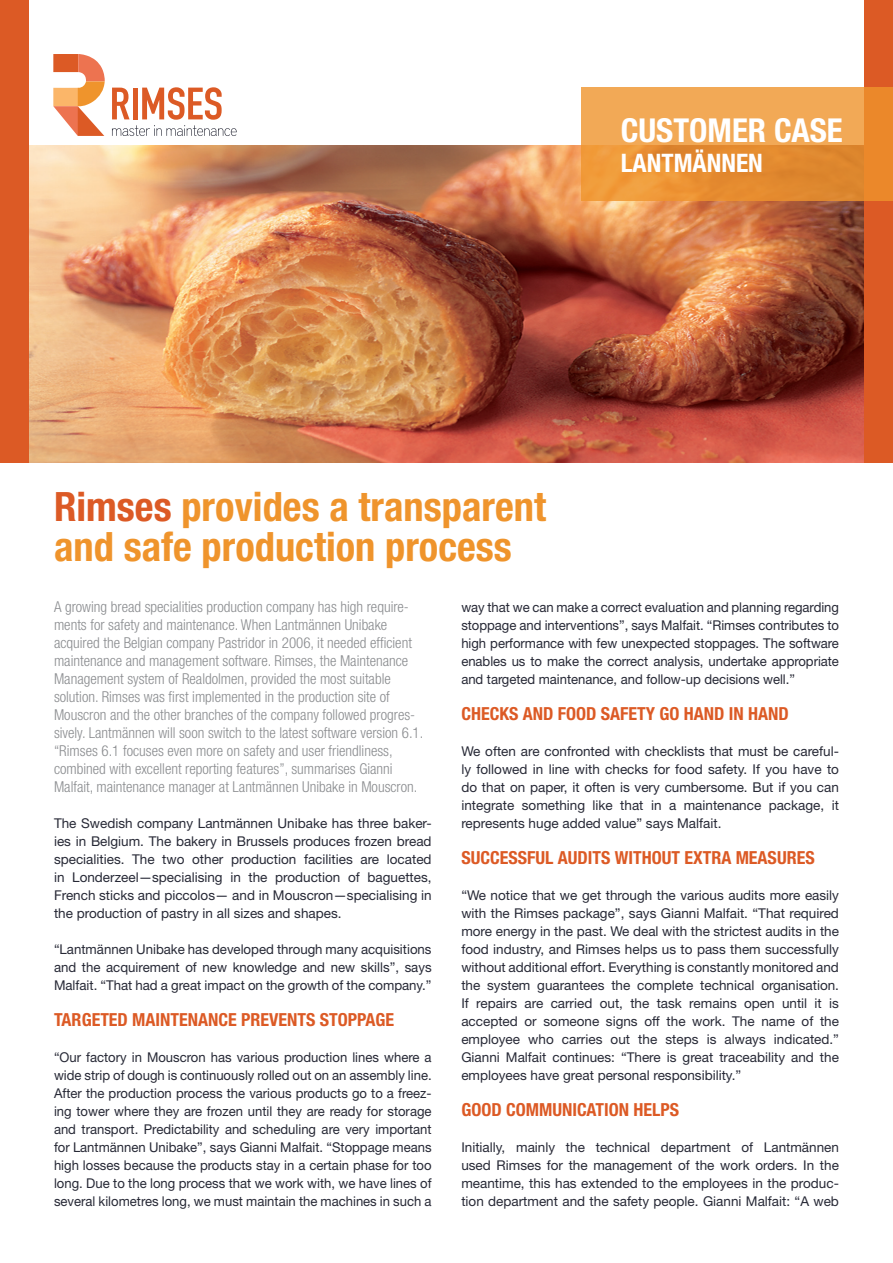
<style>
.page{position:relative;width:893px;height:1263px;background:#fff}
.page>*{position:absolute;margin:0;border:0;box-sizing:border-box;transform-origin:0 0}
.t1{font:700 condensed 40.5px/40.5px "Helvetica Neue LT Std";color:#ef942c}
.Special_title{font:700 condensed 33px "Helvetica Neue LT Std";color:#fff}
.Special_title-2{font:700 condensed 25.5px "Helvetica Neue LT Std";color:#fff}
.t2{font:700 condensed 18px "Helvetica Neue LT Std";color:#dc5a25}
.t3{font:300 condensed 15px/18px "Helvetica Neue LT Std";color:#8a8c8f}
.t4{font:13.5px/18px "Helvetica Neue LT Std";color:#272936;text-align:justify}
.s1{color:#dc5a25}
</style>
<div class="page">
<div style="left:0;top:0;width:893px;height:463px;background:#dc5a25"></div>
<div style="left:29px;top:0;width:835px;height:463px;background:#fff"></div>
<svg style="left:112px;top:87px;width:125px;height:49px"></svg>
<svg style="left:53px;top:54px;width:52px;height:82px"></svg>
<img style="left:29px;top:145px;width:835px;height:318px">
<svg style="left:581px;top:87px;width:312px;height:114px;background:#ec9a42"></svg>
<p class="Special_title" style="left:621px;top:111px;width:223px">CUSTOMER CASE</p>
<p class="Special_title-2" style="left:621px;top:148px;width:144px">LANTMÄNNEN</p>
<p class="t1" style="left:54px;top:486px;width:493px"><span class="s1">Rimses</span> provides a transparent and safe production process</p>
<p class="t3" style="left:54px;top:598px;width:371px">A growing bread specialities production company has high require&shy;ments for safety and maintenance. When Lantmännen Unibake acquired the Belgian company Pastridor in 2006, it needed efficient maintenance and management software. Rimses, the Maintenance Management system of Realdolmen, provided the most suitable solution. Rimses was first implemented in the production site of Mouscron and the other branches of the company followed progres&shy;sively. Lantmännen will soon switch to the latest software version 6.1. “Rimses 6.1 focuses even more on safety and user friendliness, combined with excellent reporting features”, summarises Gianni Malfait, maintenance manager at Lantmännen Unibake in Mouscron.</p>
<p class="t4" style="left:54px;top:814px;width:379px">The Swedish company Lantmännen Unibake has three baker&shy;ies in Belgium. The bakery in Brussels produces frozen bread specialities. The two other production facilities are located in Londerzeel—specialising in the production of baguettes, French sticks and piccolos— and in Mouscron—specialising in the production of pastry in all sizes and shapes.</p>
<p class="t4" style="left:54px;top:940px;width:379px">“Lantmännen Unibake has developed through many acquisitions and the acquirement of new knowledge and new skills”, says Malfait. “That had a great impact on the growth of the company.”</p>
<p class="t2" style="left:54px;top:1009px;width:342px">TARGETED MAINTENANCE PREVENTS STOPPAGE</p>
<p class="t4" style="left:54px;top:1048px;width:379px">“Our factory in Mouscron has various production lines where a wide strip of dough is continuously rolled out on an assembly line.<br>After the production process the various products go to a freez&shy;ing tower where they are frozen until they are ready for storage and transport. Predictability and scheduling are very important for Lantmännen Unibake”, says Gianni Malfait. “Stoppage means high losses because the products stay in a certain phase for too long. Due to the long process that we work with, we have lines of several kilometres long, we must maintain the machines in such a</p>
<p class="t4" style="left:461px;top:598px;width:379px">way that we can make a correct evaluation and planning regarding stoppage and interventions”, says Malfait. “Rimses contributes to high performance with few unexpected stoppages. The software enables us to make the correct analysis, undertake appropriate and targeted maintenance, and follow-up decisions well.”</p>
<p class="t2" style="left:461px;top:703px;width:329px">CHECKS AND FOOD SAFETY GO HAND IN HAND</p>
<p class="t4" style="left:461px;top:742px;width:379px">We often are confronted with checklists that must be careful&shy;ly followed in line with checks for food safety. If you have to do that on paper, it often is very cumbersome. But if you can integrate something like that in a maintenance package, it represents huge added value” says Malfait.</p>
<p class="t2" style="left:461px;top:847px;width:355px">SUCCESSFUL AUDITS WITHOUT EXTRA MEASURES</p>
<p class="t4" style="left:461px;top:886px;width:379px">“We notice that we get through the various audits more easily with the Rimses package”, says Gianni Malfait. “That required more energy in the past. We deal with the strictest audits in the food industry, and Rimses helps us to pass them successfully without additional effort. Everything is constantly monitored and the system guarantees the complete technical organisation.<br>If repairs are carried out, the task remains open until it is accepted or someone signs off the work. The name of the employee who carries out the steps is always indicated.” Gianni Malfait continues: “There is great traceability and the employees have great personal responsibility.”</p>
<p class="t2" style="left:461px;top:1099px;width:219px">GOOD COMMUNICATION HELPS</p>
<p class="t4" style="left:461px;top:1138px;width:379px">Initially, mainly the technical department of Lantmännen used Rimses for the management of the work orders. In the meantime, this has extended to the employees in the produc&shy;tion department and the safety people. Gianni Malfait: “A web</p>
</div>
